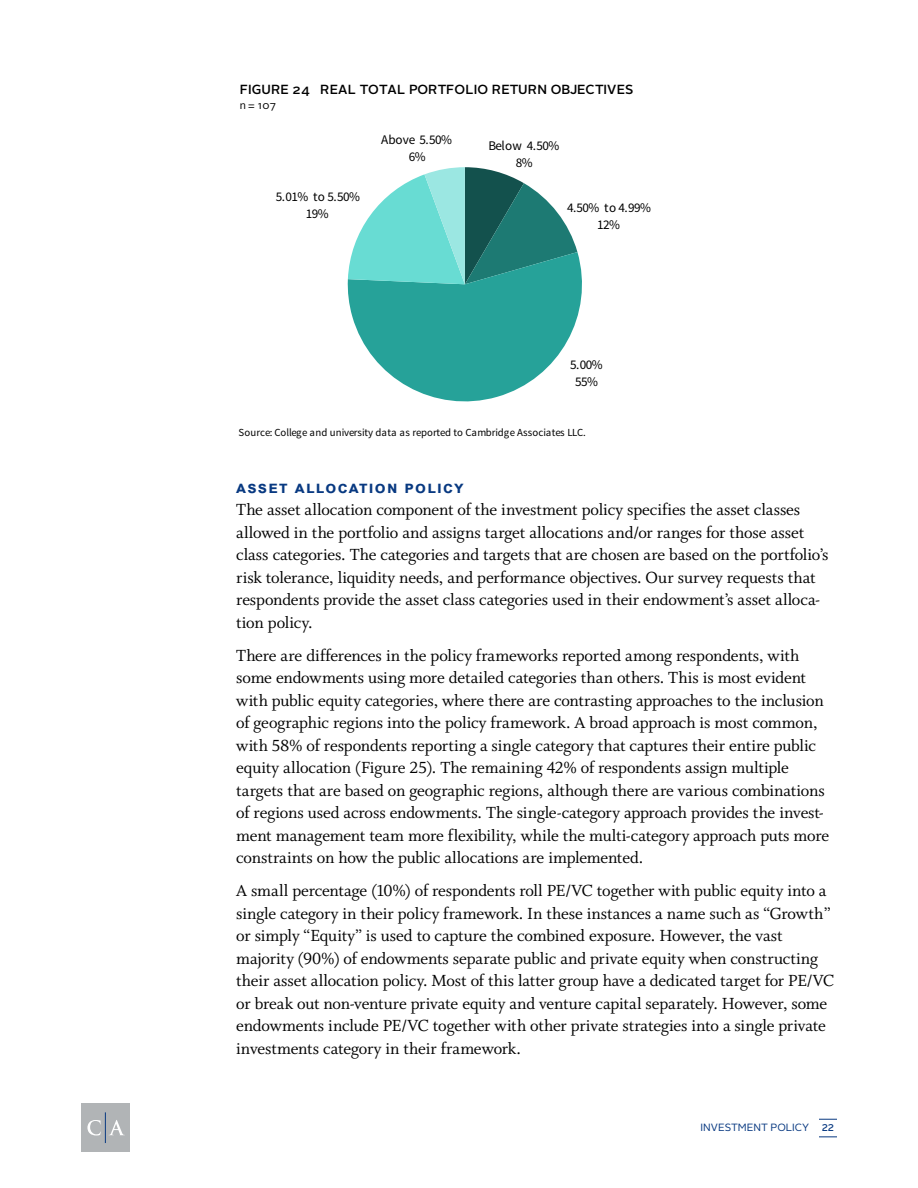
<style>
.page{position:relative;width:918px;height:1188px;background:#fff}
.page>*{position:absolute;margin:0;border:0;box-sizing:border-box;transform-origin:0 0}
.t1{font:18px/22.5px "Whitman";letter-spacing:-.01em;color:#000}
.t2{font:700 16.5px "Arial";letter-spacing:.075em;color:#083981}
.t3{font:13.2px/16.8px "Source Sans Pro";letter-spacing:-.025em;color:#000;text-align:center}
.t4{font:500 13.2px "Alright Sans";letter-spacing:.005em;color:#000}
.t5{font:10.8px "Source Sans Pro";letter-spacing:-.005em;color:#000}
.t6{font:10.8px "Alright Sans";color:#000}
.t7{font:10.5px "Alright Sans";color:#083981}
.t8{font:500 9.75px "Alright Sans";color:#083981}
</style>
<div class="page">
<svg style="left:347px;top:167px;width:235px;height:235px"></svg>
<div style="left:81px;top:1103px;width:49px;height:49px;background:#b1b4b6"></div>
<svg style="left:87px;top:1120px;width:14px;height:16px"></svg>
<svg style="left:109px;top:1120px;width:15px;height:15px"></svg>
<hr style="left:105px;top:1112px;width:1px;height:31px;background:#083981">
<svg style="left:819px;top:1119px;width:18px;height:1px"></svg>
<svg style="left:819px;top:1137px;width:18px;height:1px"></svg>
<p class="t4" style="left:240px;top:80px;width:395px">FIGURE 24 REAL TOTAL PORTFOLIO RETURN OBJECTIVES</p>
<p class="t6" style="left:240px;top:98px;width:38px">n = 107</p>
<p class="t3" style="left:276px;top:188px;width:86px">5.01% to 5.50%<br>19%</p>
<p class="t3" style="left:381px;top:132px;width:72px">Above 5.50%<br>6%</p>
<p class="t3" style="left:488px;top:138px;width:72px">Below 4.50%<br>8%</p>
<p class="t3" style="left:567px;top:199px;width:86px">4.50% to 4.99%<br>12%</p>
<p class="t3" style="left:570px;top:357px;width:34px">5.00%<br>55%</p>
<p class="t5" style="left:239px;top:426px;width:349px">Source: College and university data as reported to Cambridge Associates LLC.</p>
<p class="t2" style="left:236px;top:475px;width:229px">ASSET ALLOCATION POLICY</p>
<p class="t1" style="left:236px;top:499px;width:594px">The asset allocation component of the investment policy specifies the asset classes allowed in the portfolio and assigns target allocations and/or ranges for those asset class categories. The categories and targets that are chosen are based on the portfolio’s risk tolerance, liquidity needs, and performance objectives. Our survey requests that respondents provide the asset class categories used in their endowment’s asset alloca&shy;tion policy.</p>
<p class="t1" style="left:236px;top:644px;width:595px">There are differences in the policy frameworks reported among respondents, with some endowments using more detailed categories than others. This is most evident with public equity categories, where there are contrasting approaches to the inclusion of geographic regions into the policy framework. A broad approach is most common, with 58% of respondents reporting a single category that captures their entire public equity allocation (Figure 25). The remaining 42% of respondents assign multiple targets that are based on geographic regions, although there are various combinations of regions used across endowments. The single-category approach provides the invest&shy;ment management team more flexibility, while the multi-category approach puts more constraints on how the public allocations are implemented.</p>
<p class="t1" style="left:236px;top:880px;width:600px">A small percentage (10%) of respondents roll PE/VC together with public equity into a single category in their policy framework. In these instances a name such as “Growth” or simply “Equity” is used to capture the combined exposure. However, the vast majority (90%) of endowments separate public and private equity when constructing their asset allocation policy. Most of this latter group have a dedicated target for PE/VC or break out non-venture private equity and venture capital separately. However, some endowments include PE/VC together with other private strategies into a single private investments category in their framework.</p>
<p class="t7" style="left:701px;top:1121px;width:110px">INVESTMENT POLICY</p>
<p class="t8" style="left:822px;top:1121px;width:14px">22</p>
</div>
